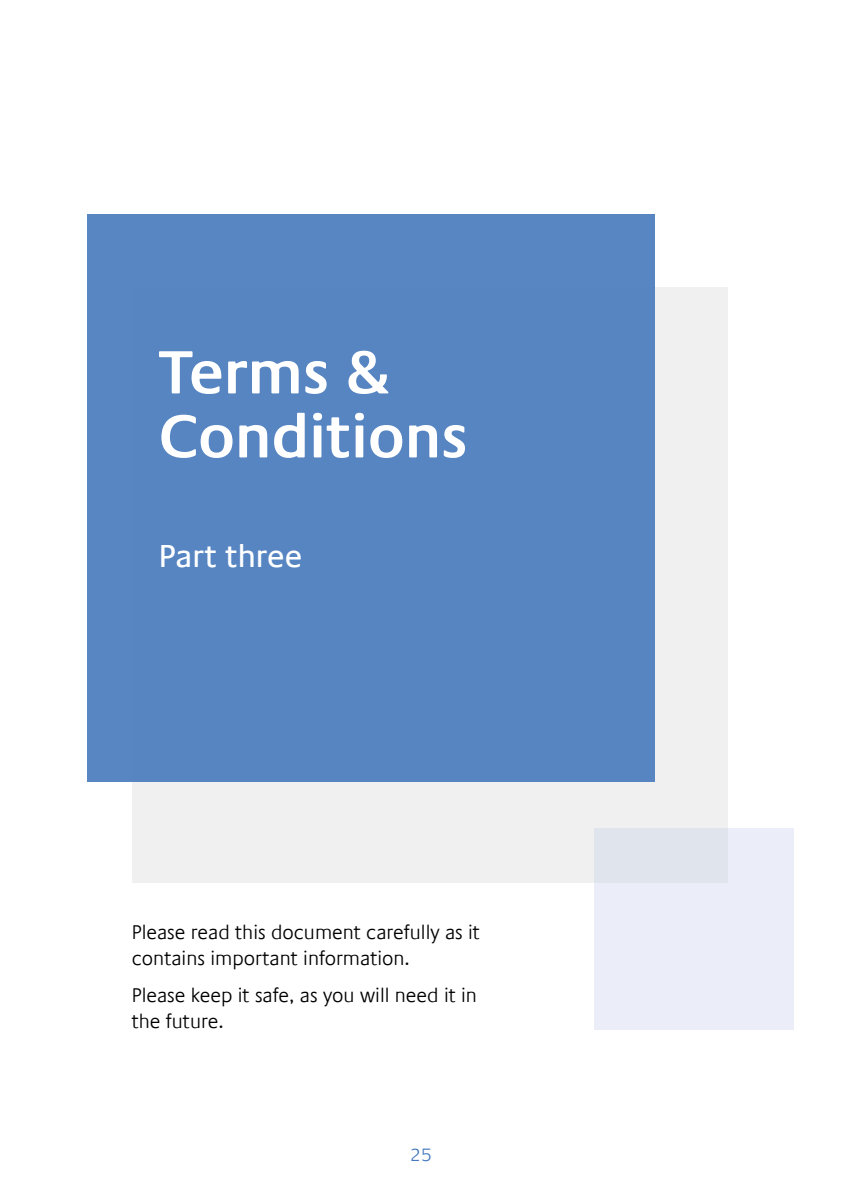
<style>
.page{position:relative;width:842px;height:1191px;background:#fff}
.page>*{position:absolute;margin:0;border:0;box-sizing:border-box;transform-origin:0 0}
.t1{font:600 62px/64px "Praxis Com";color:#fff}
.t2{font:32px "Praxis Com";color:#fff}
.t3{font:300 20px/26px "Praxis Com";color:#000}
.t4{font:300 18px "Praxis Com";color:#4579bd}
</style>
<div class="page">
<div style="left:132px;top:287px;width:595px;height:595px;background:#f0f0f0"></div>
<div style="left:595px;top:828px;width:199px;height:202px;background:#ebeef8"></div>
<div style="left:87px;top:214px;width:567px;height:567px;background:#5685c2"></div>
<h1 class="t1" style="left:159px;top:340px;width:310px">Terms &amp;<br>Conditions</h1>
<h2 class="t2" style="left:159px;top:537px;width:145px">Part three</h2>
<p class="t3" style="left:132px;top:919px;width:350px">Please read this document carefully as it contains important information.</p>
<p class="t3" style="left:132px;top:982px;width:347px">Please keep it safe, as you will need it in the future.</p>
<p class="t4" style="left:410px;top:1144px;width:24px">25</p>
</div>
